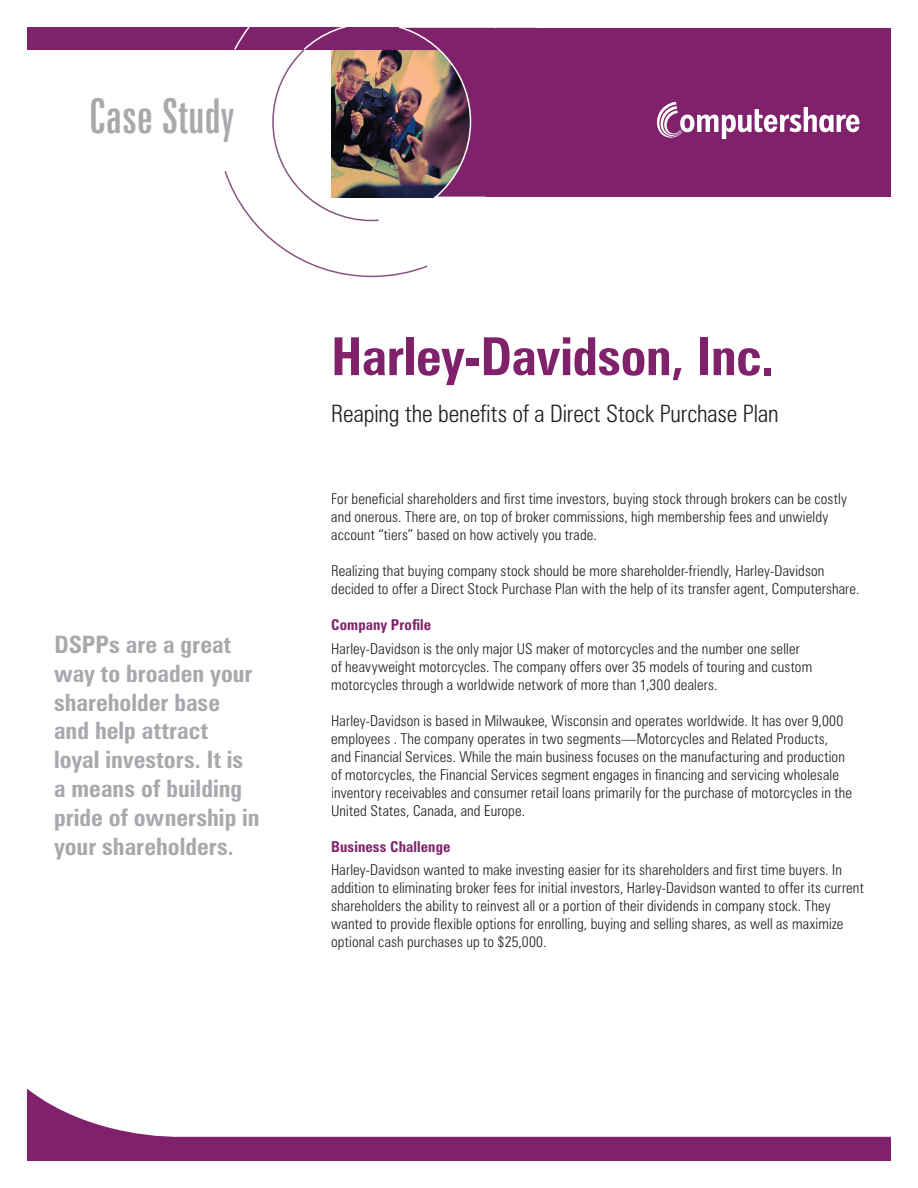
<style>
.page{position:relative;width:918px;height:1188px;background:#fff}
.page>*{position:absolute;margin:0;border:0;box-sizing:border-box;transform-origin:0 0}
.t1{font:700 condensed 52.5px "Zurich BT";letter-spacing:-.01em;color:#7f226b}
.t2{font:extra-condensed 48px "Zurich BT";color:#a8a9ad}
.t3{font:700 condensed 24px/28.8px "Zurich BT";color:#a8a9ad}
.t4{font:300 condensed 24px "Zurich BT";letter-spacing:-.005em;color:#231f20}
.t5{font:300 condensed 15px/18px "Zurich BT";letter-spacing:.01em;color:#231f20}
.t6{font:700 condensed 15px "Zurich BT";letter-spacing:.005em;color:#7f226b}
</style>
<div class="page">
<svg style="left:27px;top:1089px;width:864px;height:72px"></svg>
<div style="left:27px;top:27px;width:511px;height:23px;background:#7d236b"></div>
<svg style="left:224px;top:27px;width:314px;height:250px"></svg>
<div style="left:486px;top:28px;width:405px;height:169px;background:#7f226b"></div>
<svg style="left:657px;top:102px;width:202px;height:37px"></svg>
<h2 class="t2" style="left:89px;top:88px;width:147px">Case Study</h2>
<h3 class="t3" style="left:54px;top:630px;width:207px">DSPPs are a great way to broaden your shareholder base and help attract<br>loyal investors. It is a means of building pride of ownership in your shareholders.</h3>
<h1 class="t1" style="left:331px;top:324px;width:444px">Harley-Davidson, Inc.</h1>
<h3 class="t4" style="left:331px;top:399px;width:449px">Reaping the benefits of a Direct Stock Purchase Plan</h3>
<p class="t5" style="left:331px;top:490px;width:517px">For beneficial shareholders and first time investors, buying stock through brokers can be costly and onerous. There are, on top of broker commissions, high membership fees and unwieldy account “tiers” based on how actively you trade.</p>
<p class="t5" style="left:331px;top:562px;width:530px">Realizing that buying company stock should be more shareholder-friendly, Harley-Davidson decided to offer a Direct Stock Purchase Plan with the help of its transfer agent, Computershare.</p>
<p class="t6" style="left:331px;top:616px;width:102px">Company Profile</p>
<p class="t5" style="left:331px;top:639px;width:483px">Harley-Davidson is the only major US maker of motorcycles and the number one seller of heavyweight motorcycles. The company offers over 35 models of touring and custom motorcycles through a worldwide network of more than 1,300 dealers.</p>
<p class="t5" style="left:331px;top:711px;width:522px">Harley-Davidson is based in Milwaukee, Wisconsin and operates worldwide. It has over 9,000 employees . The company operates in two segments—Motorcycles and Related Products,<br>and Financial Services. While the main business focuses on the manufacturing and production of motorcycles, the Financial Services segment engages in financing and servicing wholesale inventory receivables and consumer retail loans primarily for the purchase of motorcycles in the United States, Canada, and Europe.</p>
<p class="t6" style="left:331px;top:837px;width:121px">Business Challenge</p>
<p class="t5" style="left:331px;top:861px;width:534px">Harley-Davidson wanted to make investing easier for its shareholders and first time buyers. In addition to eliminating broker fees for initial investors, Harley-Davidson wanted to offer its current shareholders the ability to reinvest all or a portion of their dividends in company stock. They wanted to provide flexible options for enrolling, buying and selling shares, as well as maximize optional cash purchases up to $25,000.</p>
</div>
